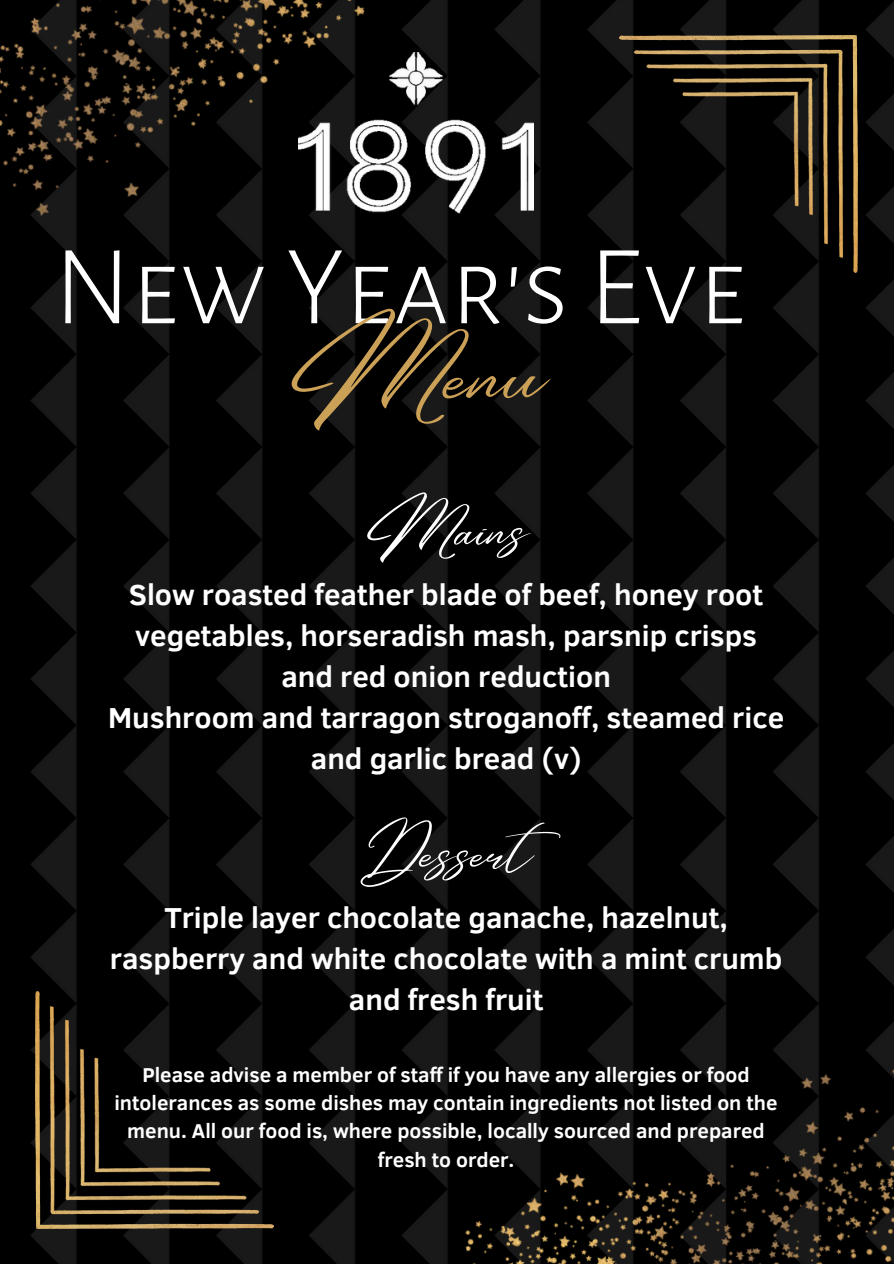
<style>
.page{position:relative;width:894px;height:1264px;background:#fff}
.page>*{position:absolute;margin:0;border:0;box-sizing:border-box;transform-origin:0 0}
.t1{font:300 113.85px "Alegreya Sans SC";color:#fff}
.t2{font:94.95px "Andasia";color:#cba057}
.t3{font:54.75px "Andasia";color:#fff}
.t4{font:700 29.55px/41.1px "Clear Sans";color:#fff;text-align:center}
.t5{font:700 20.55px/28.2px "Clear Sans";color:#fff;text-align:center}
</style>
<div class="page">
<img style="left:0;top:0;width:893px;height:1263px">
<img style="left:439px;top:53px;width:94px;height:168px">
<img style="left:619px;top:36px;width:238px;height:236px">
<img style="left:36px;top:991px;width:237px;height:237px">
<img style="left:446px;top:1035px;width:447px;height:228px">
<img style="left:0;top:0;width:439px;height:357px">
<h1 class="t1" style="left:54px;top:232px;width:693px">New Year's Eve</h1>
<h2 class="t2" style="left:283px;top:302px;width:267px">Menu</h2>
<h3 class="t3" style="left:362px;top:488px;width:169px">Mains</h3>
<p class="t4" style="left:108px;top:572px;width:677px">Slow roasted feather blade of beef, honey root vegetables, horseradish mash, parsnip crisps and red onion reduction<br>Mushroom and tarragon stroganoff, steamed rice and garlic bread (v)</p>
<h3 class="t3" style="left:359px;top:811px;width:208px">Dessert</h3>
<p class="t4" style="left:110px;top:895px;width:673px">Triple layer chocolate ganache, hazelnut, raspberry and white chocolate with a mint crumb and fresh fruit</p>
<p class="t5" style="left:114px;top:1059px;width:664px">Please advise a member of staff if you have any allergies or food intolerances as some dishes may contain ingredients not listed on the menu. All our food is, where possible, locally sourced and prepared fresh to order.</p>
</div>
